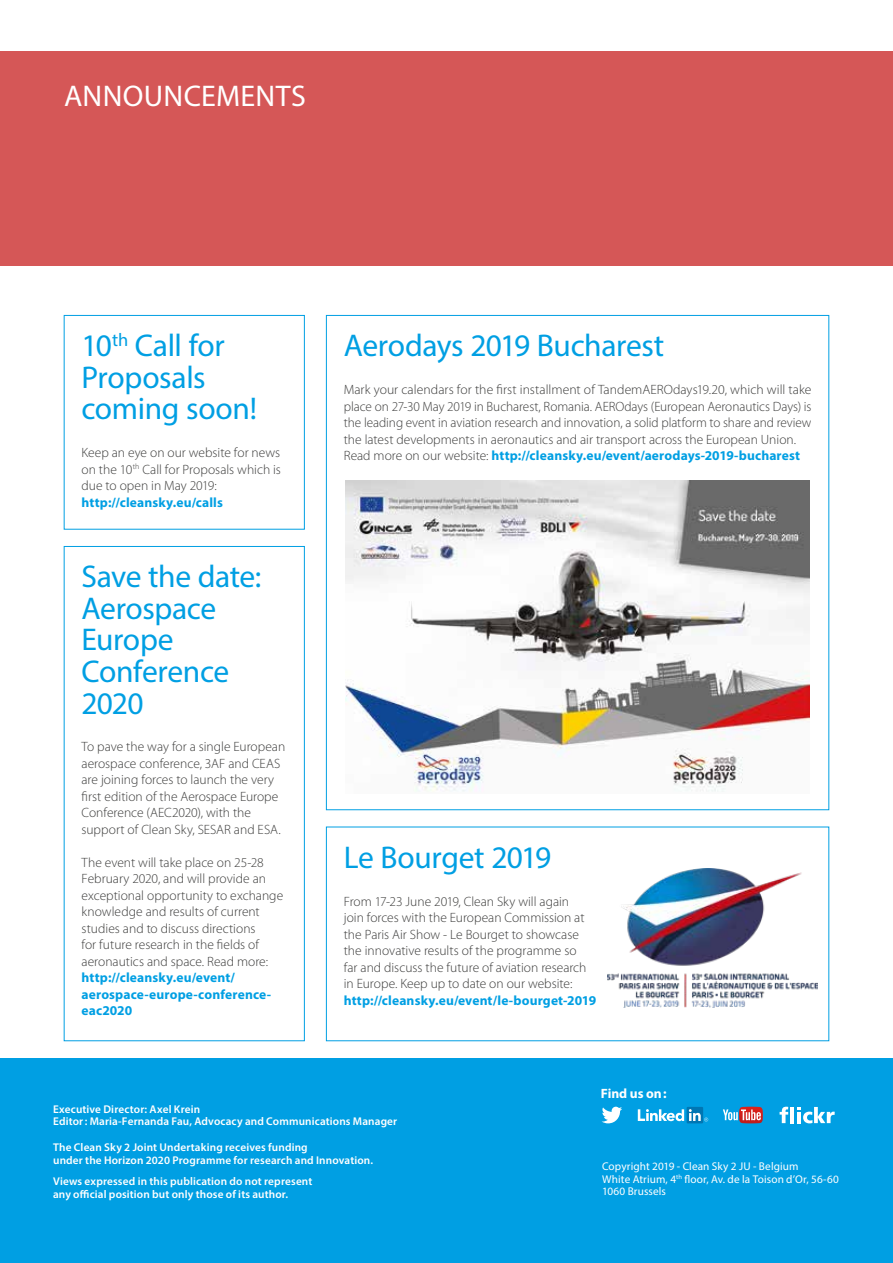
<style>
.page{position:relative;width:893px;height:1263px;background:#fff}
.page>*{position:absolute;margin:0;border:0;box-sizing:border-box;transform-origin:0 0}
.t1{font:31.5px/31.5px "Myriad Pro";letter-spacing:-.015em;color:#009fe3}
.t2{font:30px "Myriad Pro";letter-spacing:.01em;color:#fff}
.t3{font:300 13.5px/16.5px "Myriad Pro";color:#3c3c3b}
.t4{font:700 13.5px/16.5px "Myriad Pro";letter-spacing:.01em;color:#009fe3}
.t5{font:700 13.5px "Myriad Pro";color:#fff}
.t6{font:600 11.25px/12.8px "Myriad Pro";letter-spacing:.01em;color:#fff}
.t7{font:11.25px/12.8px "Myriad Pro";letter-spacing:.01em;color:#fff}
.s1{font-weight:700;color:#009fe3}
</style>
<div class="page">
<div style="left:0;top:1059px;width:893px;height:204px;background:#009fe3"></div>
<svg style="left:602px;top:1107px;width:20px;height:16px"></svg>
<svg style="left:723px;top:1107px;width:40px;height:16px"></svg>
<svg style="left:780px;top:1107px;width:8px;height:16px"></svg>
<hr style="left:790px;top:1107px;width:4px;height:16px;background:#fff">
<svg style="left:797px;top:1107px;width:38px;height:16px"></svg>
<div style="left:687px;top:1107px;width:16px;height:16px;background:#0076b3"></div>
<svg style="left:638px;top:1109px;width:70px;height:12px"></svg>
<div style="left:0;top:51px;width:893px;height:215px;background:#d55757"></div>
<img style="left:607px;top:868px;width:211px;height:139px">
<img style="left:345px;top:480px;width:465px;height:312px">
<div style="left:64px;top:315px;width:241px;height:215px;border:1px solid #009fe3"></div>
<div style="left:64px;top:546px;width:241px;height:495px;border:1px solid #009fe3"></div>
<h2 class="t2" style="left:64px;top:78px;width:243px">ANNOUNCEMENTS</h2>
<h1 class="t1" style="left:82px;top:330px;width:177px">10<sup>th</sup> Call for<br>Proposals coming soon!</h1>
<p class="t3" style="left:82px;top:445px;width:201px;text-align:justify">Keep an eye on our website for news on the 10<sup>th</sup> Call for Proposals which is due to open in May 2019:</p>
<p class="t4" style="left:82px;top:493px;width:143px">http://cleansky.eu/calls</p>
<h1 class="t1" style="left:82px;top:561px;width:181px">Save the date:<br>Aerospace<br>Europe<br>Conference<br>2020</h1>
<p class="t3" style="left:82px;top:739px;width:205px">To pave the way for a single European aerospace conference, 3AF and CEAS are joining forces to launch the very first edition of the Aerospace Europe Conference (AEC2020), with the support of Clean Sky, SESAR and ESA.</p>
<p class="t3" style="left:82px;top:854px;width:203px">The event will take place on 25-28<br>February 2020, and will provide an exceptional opportunity to exchange knowledge and results of current studies and to discuss directions<br>for future research in the fields of aeronautics and space. Read more:</p>
<p class="t4" style="left:82px;top:969px;width:191px">http://cleansky.eu/event/ aerospace-europe-conference&shy;eac2020</p>
<h1 class="t1" style="left:344px;top:330px;width:322px">Aerodays 2019 Bucharest</h1>
<p class="t3" style="left:344px;top:382px;width:469px">Mark your calendars for the first installment of TandemAEROdays19.20, which will take place on 27-30 May 2019 in Bucharest, Romania. AEROdays (European Aeronautics Days) is the leading event in aviation research and innovation, a solid platform to share and review the latest developments in aeronautics and air transport across the European Union.<br>Read more on our website: <span class="s1">http://cleansky.eu/event/aerodays-2019-bucharest</span></p>
<h1 class="t1" style="left:344px;top:841px;width:209px">Le Bourget 2019</h1>
<p class="t3" style="left:344px;top:893px;width:244px">From 17-23 June 2019, Clean Sky will again join forces with the European Commission at the Paris Air Show - Le Bourget to showcase the innovative results of the programme so far and discuss the future of aviation research in Europe. Keep up to date on our website:</p>
<p class="t4" style="left:344px;top:991px;width:254px">http://cleansky.eu/event/le-bourget-2019</p>
<p class="t5" style="left:601px;top:1084px;width:67px">Find us on:</p>
<p class="t6" style="left:53px;top:1102px;width:346px">Executive Director: Axel Krein<br>Editor: Maria-Fernanda Fau, Advocacy and Communications Manager</p>
<p class="t6" style="left:53px;top:1140px;width:322px">The Clean Sky 2 Joint Undertaking receives funding<br>under the Horizon 2020 Programme for research and Innovation.</p>
<p class="t6" style="left:53px;top:1174px;width:261px">Views expressed in this publication do not represent any official position but only those of its author.</p>
<p class="t7" style="left:602px;top:1159px;width:238px">Copyright 2019 - Clean Sky 2 JU - Belgium<br>White Atrium, 4<sup>th</sup> floor, Av. de la Toison d’Or, 56-60<br>1060 Brussels</p>
</div>
